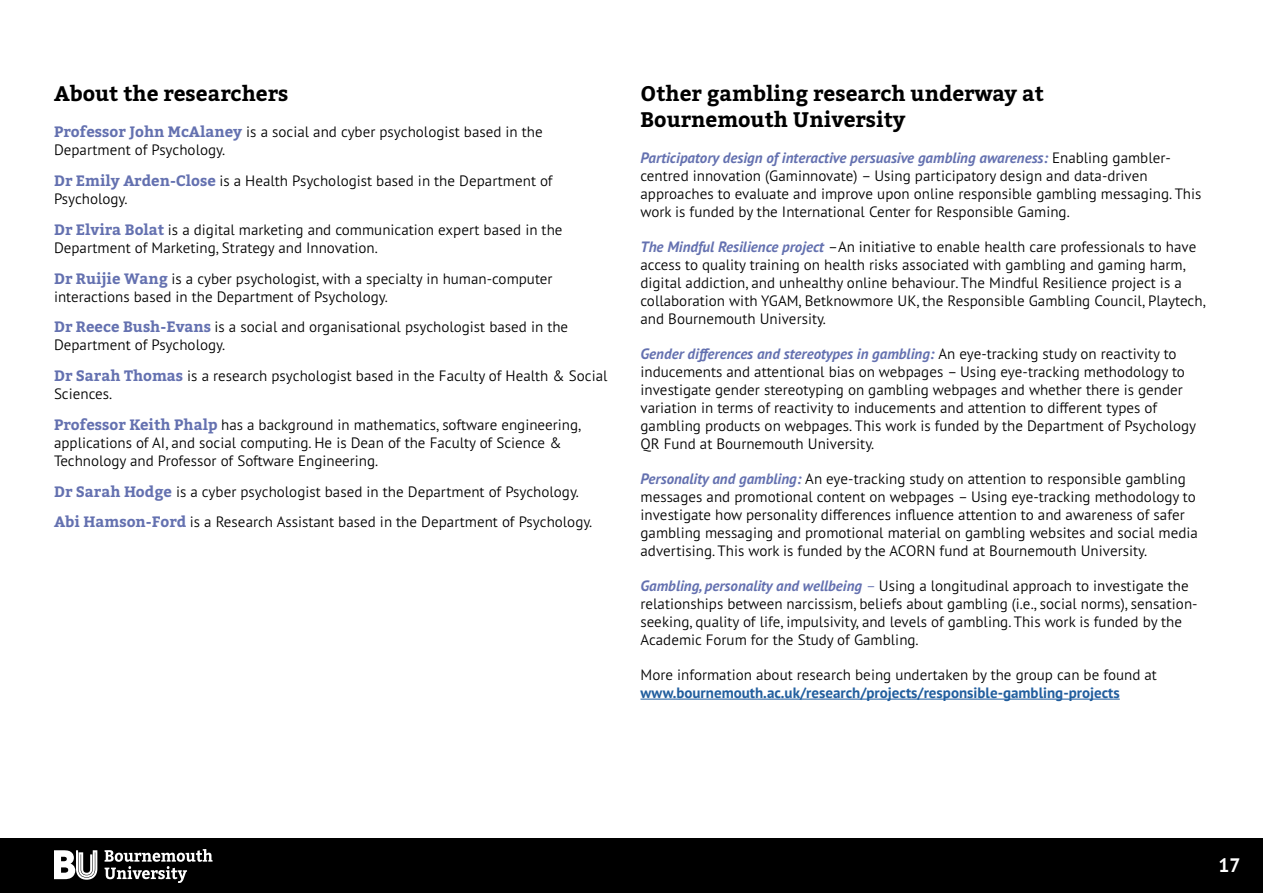
<style>
.page{position:relative;width:1263px;height:893px;background:#fff}
.page>*{position:absolute;margin:0;border:0;box-sizing:border-box;transform-origin:0 0}
.t1{font:700 21px/25.2px "Bitter";color:#000}
.t2{font:700 19.5px "PT Sans Pro";color:#fff}
.t3{font:300 15px/18px "PT Sans Pro";color:#000}
.t4{font:700 15px "PT Sans Pro";color:#215e9e}
.s1{font-family:"Bitter";font-weight:700;color:#6471b0}
.s2{font-weight:700;font-style:italic;color:#6471b0}
.s3{color:#6471b0}
</style>
<div class="page">
<hr style="left:640px;top:699px;width:480px;height:1px;background:#215e9e">
<div style="left:0;top:839px;width:1263px;height:54px;background:#000"></div>
<svg style="left:105px;top:849px;width:108px;height:34px"></svg>
<svg style="left:54px;top:850px;width:43px;height:30px"></svg>
<h1 class="t1" style="left:54px;top:82px;width:236px">About the researchers</h1>
<p class="t3" style="left:54px;top:123px;width:490px"><span class="s1">Professor John McAlaney</span> is a social and cyber psychologist based in the<br>Department of Psychology.</p>
<p class="t3" style="left:54px;top:171px;width:500px"><span class="s1">Dr Emily Arden-Close</span> is a Health Psychologist based in the Department of<br>Psychology.</p>
<p class="t3" style="left:54px;top:220px;width:510px"><span class="s1">Dr Elvira Bolat</span> is a digital marketing and communication expert based in the<br>Department of Marketing, Strategy and Innovation.</p>
<p class="t3" style="left:54px;top:269px;width:500px"><span class="s1">Dr Ruijie Wang</span> is a cyber psychologist, with a specialty in human-computer interactions based in the Department of Psychology.</p>
<p class="t3" style="left:54px;top:318px;width:516px"><span class="s1">Dr Reece Bush-Evans</span> is a social and organisational psychologist based in the<br>Department of Psychology.</p>
<p class="t3" style="left:54px;top:366px;width:555px"><span class="s1">Dr Sarah Thomas</span> is a research psychologist based in the Faculty of Health &amp; Social<br>Sciences.</p>
<p class="t3" style="left:54px;top:415px;width:529px"><span class="s1">Professor Keith Phalp</span> has a background in mathematics, software engineering, applications of AI, and social computing. He is Dean of the Faculty of Science &amp;<br>Technology and Professor of Software Engineering.</p>
<p class="t3" style="left:54px;top:475px;width:540px;line-height:30.8px"><span class="s1">Dr Sarah Hodge</span> is a cyber psychologist based in the Department of Psychology.<br><span class="s1">Abi Hamson-Ford</span> is a Research Assistant based in the Department of Psychology.</p>
<h1 class="t1" style="left:640px;top:82px;width:405px">Other gambling research underway at<br>Bournemouth University</h1>
<p class="t3" style="left:640px;top:148px;width:562px"><span class="s2">Participatory design of interactive persuasive gambling awareness:</span> Enabling gambler&shy;centred innovation (Gaminnovate) – Using participatory design and data-driven approaches to evaluate and improve upon online responsible gambling messaging. This work is funded by the International Center for Responsible Gaming.</p>
<p class="t3" style="left:640px;top:237px;width:567px"><span class="s2">The Mindful Resilience project</span> –An initiative to enable health care professionals to have access to quality training on health risks associated with gambling and gaming harm, digital addiction, and unhealthy online behaviour. The Mindful Resilience project is a collaboration with YGAM, Betknowmore UK, the Responsible Gambling Council, Playtech, and Bournemouth University.</p>
<p class="t3" style="left:640px;top:344px;width:557px"><span class="s2">Gender differences and stereotypes in gambling:</span> An eye-tracking study on reactivity to inducements and attentional bias on webpages – Using eye-tracking methodology to investigate gender stereotyping on gambling webpages and whether there is gender variation in terms of reactivity to inducements and attention to different types of gambling products on webpages. This work is funded by the Department of Psychology QR Fund at Bournemouth University.</p>
<p class="t3" style="left:640px;top:469px;width:559px"><span class="s2">Personality and gambling:</span> An eye-tracking study on attention to responsible gambling messages and promotional content on webpages – Using eye-tracking methodology to investigate how personality differences influence attention to and awareness of safer gambling messaging and promotional material on gambling websites and social media advertising. This work is funded by the ACORN fund at Bournemouth University.</p>
<p class="t3" style="left:640px;top:576px;width:559px"><span class="s2">Gambling, personality and wellbeing</span> <span class="s3">–</span> Using a longitudinal approach to investigate the relationships between narcissism, beliefs about gambling (i.e., social norms), sensation&shy;seeking, quality of life, impulsivity, and levels of gambling. This work is funded by the Academic Forum for the Study of Gambling.</p>
<p class="t3" style="left:640px;top:665px;width:518px">More information about research being undertaken by the group can be found at</p>
<p class="t4" style="left:640px;top:682px;width:481px">www.bournemouth.ac.uk/research/projects/responsible-gambling-projects</p>
<h2 class="t2" style="left:1218px;top:852px;width:24px">17</h2>
</div>
